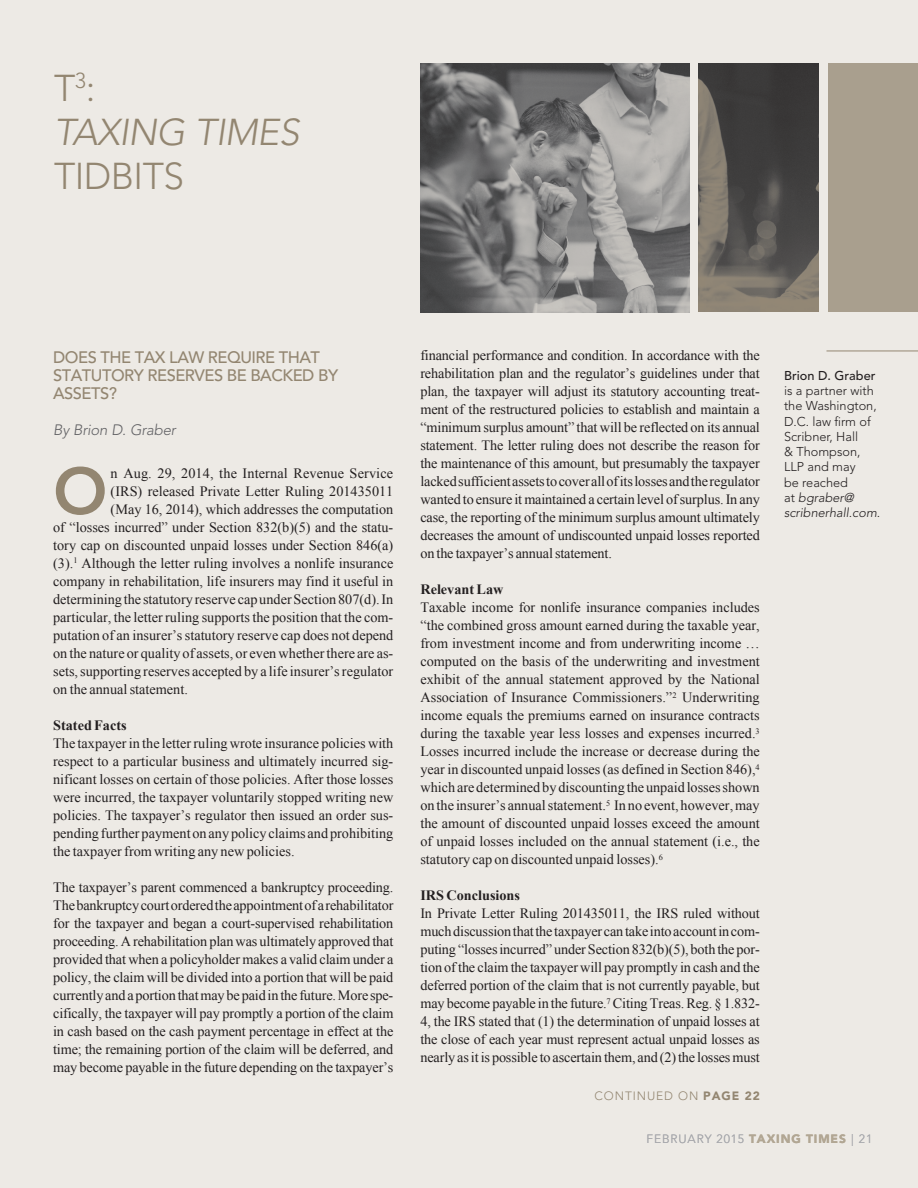
<style>
.page{position:relative;width:918px;height:1188px;background:#edeae5}
.page>*{position:absolute;margin:0;border:0;box-sizing:border-box;transform-origin:0 0}
.t1{font:800 65.1px "Avenir LT Std";color:#938671}
.t2{font:italic 300 37.05px/44.1px "Avenir LT Std";letter-spacing:-.015em;color:#938671}
.t3{font:300 37.05px "Avenir LT Std";letter-spacing:-.015em;color:#938671}
.t4{font:500 16.5px/18px "Avenir LT Std";letter-spacing:-.03em;color:#938671}
.t5{font:italic 300 15px "Avenir LT Std";letter-spacing:-.015em;color:#636366}
.t6{font:14.25px/18px "Times New Roman";color:#231f20;text-align:justify}
.t7{font:700 14.25px "Times New Roman";color:#231f20}
.t8{font:300 12.75px/15.3px "Avenir LT Std";color:#231f20}
.t9{font:500 12.75px "Avenir LT Std";color:#231f20}
.t10{font:300 12px "Avenir LT Std";letter-spacing:.075em;color:#a8a9ad}
.t11{font:300 12px "Avenir LT Std";letter-spacing:.075em;color:#938671}
.s1{font-style:normal}
.s2{font-weight:900}
.s3{font-style:italic}
.s4{font-weight:900;color:#b2a794}
</style>
<div class="page">
<hr style="left:827px;top:351px;width:91px;height:1px;background:#938671">
<img style="left:420px;top:63px;width:269px;height:249px">
<img style="left:699px;top:63px;width:120px;height:248px">
<div style="left:828px;top:63px;width:90px;height:248px;background:#a99f8e"></div>
<h2 class="t2" style="left:54px;top:66px;width:247px"><span class="s1">T</span><sup>3</sup><span class="s1">:<br></span>TAXING TIMES</h2>
<h2 class="t3" style="left:54px;top:154px;width:132px">TIDBITS</h2>
<p class="t4" style="left:53px;top:349px;width:286px">DOES THE TAX LAW REQUIRE THAT<br>STATUTORY RESERVES BE BACKED BY<br>ASSETS?</p>
<p class="t5" style="left:53px;top:421px;width:124px">By Brion D. Graber</p>
<h1 class="t1" style="left:53px;top:453px;width:56px">O</h1>
<p class="t6" style="left:111px;top:464px;width:284px">n Aug. 29, 2014, the Internal Revenue Service</p>
<p class="t6" style="left:111px;top:482px;width:284px">(IRS) released Private Letter Ruling 201435011</p>
<p class="t6" style="left:111px;top:500px;width:284px">(May 16, 2014), which addresses the computation</p>
<p class="t6" style="left:53px;top:518px;width:342px">of “losses incurred” under Section 832(b)(5) and the statu-</p>
<p class="t6" style="left:53px;top:536px;width:342px">tory cap on discounted unpaid losses under Section 846(a)</p>
<p class="t6" style="left:53px;top:554px;width:342px">(3).<sup>1</sup> Although the letter ruling involves a nonlife insurance</p>
<p class="t6" style="left:53px;top:572px;width:342px">company in rehabilitation, life insurers may find it useful in</p>
<p class="t6" style="left:53px;top:590px;width:342px">determining the statutory reserve cap under Section 807(d). In</p>
<p class="t6" style="left:53px;top:608px;width:342px">particular, the letter ruling supports the position that the com-</p>
<p class="t6" style="left:53px;top:626px;width:342px">putation of an insurer’s statutory reserve cap does not depend</p>
<p class="t6" style="left:53px;top:644px;width:342px">on the nature or quality of assets, or even whether there are as-</p>
<p class="t6" style="left:53px;top:662px;width:342px">sets, supporting reserves accepted by a life insurer’s regulator</p>
<p class="t6" style="left:53px;top:680px;width:136px">on the annual statement.</p>
<p class="t7" style="left:53px;top:717px;width:75px">Stated Facts</p>
<p class="t6" style="left:53px;top:734px;width:342px">The taxpayer in the letter ruling wrote insurance policies with respect to a particular business and ultimately incurred sig&shy;nificant losses on certain of those policies. After those losses were incurred, the taxpayer voluntarily stopped writing new policies. The taxpayer’s regulator then issued an order sus&shy;pending further payment on any policy claims and prohibiting the taxpayer from writing any new policies.</p>
<p class="t6" style="left:53px;top:878px;width:342px">The taxpayer’s parent commenced a bankruptcy proceeding.<br>The bankruptcy court ordered the appointment of a rehabilitator for the taxpayer and began a court-supervised rehabilitation proceeding. A rehabilitation plan was ultimately approved that provided that when a policyholder makes a valid claim under a policy, the claim will be divided into a portion that will be paid currently and a portion that may be paid in the future. More spe&shy;cifically, the taxpayer will pay promptly a portion of the claim in cash based on the cash payment percentage in effect at the time; the remaining portion of the claim will be deferred, and may become payable in the future depending on the taxpayer’s</p>
<p class="t6" style="left:420px;top:347px;width:341px">financial performance and condition. In accordance with the rehabilitation plan and the regulator’s guidelines under that plan, the taxpayer will adjust its statutory accounting treat&shy;ment of the restructured policies to establish and maintain a “minimum surplus amount” that will be reflected on its annual statement. The letter ruling does not describe the reason for the maintenance of this amount, but presumably the taxpayer lacked sufficient assets to cover all of its losses and the regulator wanted to ensure it maintained a certain level of surplus. In any case, the reporting of the minimum surplus amount ultimately decreases the amount of undiscounted unpaid losses reported on the taxpayer’s annual statement.</p>
<p class="t7" style="left:420px;top:582px;width:85px">Relevant Law</p>
<p class="t6" style="left:420px;top:599px;width:341px">Taxable income for nonlife insurance companies includes “the combined gross amount earned during the taxable year, from investment income and from underwriting income … computed on the basis of the underwriting and investment exhibit of the annual statement approved by the National Association of Insurance Commissioners.”<sup>2</sup> Underwriting income equals the premiums earned on insurance contracts during the taxable year less losses and expenses incurred.<sup>3<br></sup>Losses incurred include the increase or decrease during the year in discounted unpaid losses (as defined in Section 846),<sup>4 </sup>which are determined by discounting the unpaid losses shown on the insurer’s annual statement.<sup>5</sup> In no event, however, may the amount of discounted unpaid losses exceed the amount of unpaid losses included on the annual statement (i.e., the statutory cap on discounted unpaid losses).<sup>6</sup></p>
<p class="t7" style="left:420px;top:888px;width:101px">IRS Conclusions</p>
<p class="t6" style="left:420px;top:905px;width:341px">In Private Letter Ruling 201435011, the IRS ruled without much discussion that the taxpayer can take into account in com&shy;puting “losses incurred” under Section 832(b)(5), both the por&shy;tion of the claim the taxpayer will pay promptly in cash and the deferred portion of the claim that is not currently payable, but may become payable in the future.<sup>7</sup> Citing Treas. Reg. § 1.832- 4, the IRS stated that (1) the determination of unpaid losses at the close of each year must represent actual unpaid losses as nearly as it is possible to ascertain them, and (2) the losses must</p>
<p class="t11" style="left:595px;top:1088px;width:167px">CONTINUED ON <span class="s2">PAGE 22</span></p>
<p class="t9" style="left:784px;top:368px;width:93px">Brion D. Graber</p>
<p class="t8" style="left:784px;top:383px;width:98px">is a partner with the Washington,<br>D.C. law firm of<br>Scribner, Hall<br>&amp; Thompson,<br>LLP and may<br>be reached<br>at <span class="s3">bgraber@ scribnerhall.com.</span></p>
<p class="t10" style="left:646px;top:1132px;width:227px">FEBRUARY 2015 <span class="s4">TAXING TIMES</span> | 21</p>
</div>
